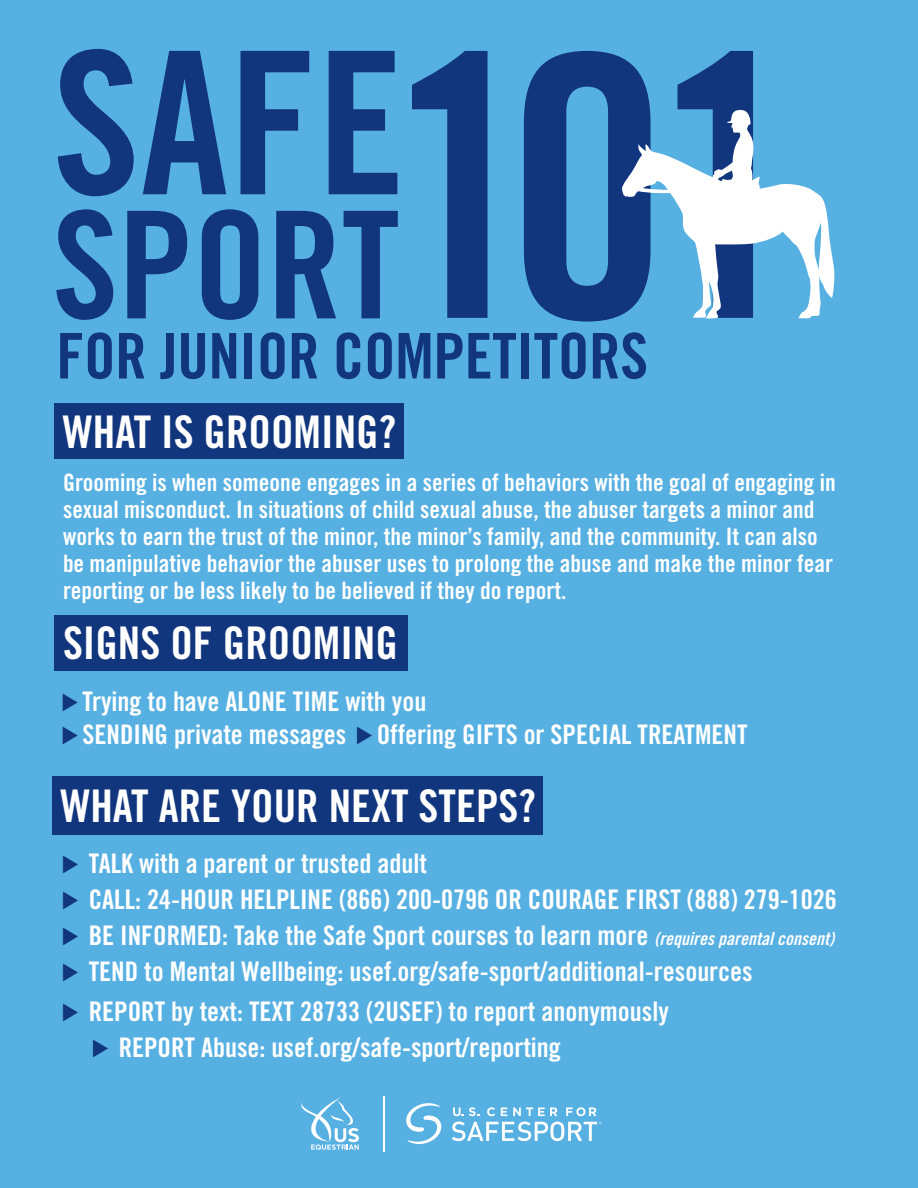
<style>
.page{position:relative;width:918px;height:1188px;background:#57b0e2}
.page>*{position:absolute;margin:0;border:0;box-sizing:border-box;transform-origin:0 0}
.t1{font:63px "Trade Gothic LT Std Bd Cn 20";letter-spacing:-.005em;color:#11367e}
.t2{font:45px "Trade Gothic LT Std Bd Cn 20";color:#fff}
.t3{font:27px "Trade Gothic LT Std Bd Cn 20";color:#fff}
.t4{font:24px/27px "Trade Gothic LT Std Bd Cn 20";color:#fff}
.s1{font-family:"Alright Sans";font-weight:700;color:#11367e}
.s2{font-family:"Trade Gothic LT Std Bd Cn 20 Obl";font-size:18px}
</style>
<div class="page">
<div style="left:54px;top:616px;width:353px;height:55px;background:#11367e"></div>
<div style="left:54px;top:404px;width:350px;height:55px;background:#11367e"></div>
<svg style="left:412px;top:51px;width:341px;height:271px;fill:#143b82"></svg>
<svg style="left:56px;top:209px;width:342px;height:111px"></svg>
<svg style="left:58px;top:49px;width:339px;height:147px"></svg>
<div style="left:52px;top:776px;width:491px;height:58px;background:#11367e"></div>
<svg style="left:622px;top:109px;width:213px;height:210px"></svg>
<svg style="left:301px;top:1097px;width:58px;height:53px"></svg>
<hr style="left:383px;top:1096px;width:1px;height:55px;background:#fff">
<svg style="left:453px;top:1107px;width:27px;height:9px"></svg>
<svg style="left:487px;top:1107px;width:8px;height:9px"></svg>
<svg style="left:501px;top:1107px;width:6px;height:9px"></svg>
<svg style="left:513px;top:1107px;width:44px;height:9px"></svg>
<svg style="left:566px;top:1107px;width:30px;height:9px"></svg>
<svg style="left:406px;top:1103px;width:36px;height:41px"></svg>
<svg style="left:452px;top:1122px;width:150px;height:19px"></svg>
<p class="t1" style="left:56px;top:318px;width:593px">FOR JUNIOR COMPETITORS</p>
<p class="t2" style="left:63px;top:405px;width:335px">WHAT IS GROOMING?</p>
<p class="t4" style="left:63px;top:468px;width:774px">Grooming is when someone engages in a series of behaviors with the goal of engaging in sexual misconduct. In situations of child sexual abuse, the abuser targets a minor and works to earn the trust of the minor, the minor’s family, and the community. It can also be manipulative behavior the abuser uses to prolong the abuse and make the minor fear reporting or be less likely to be believed if they do report.</p>
<p class="t2" style="left:63px;top:615px;width:336px">SIGNS OF GROOMING</p>
<p class="t3" style="left:58px;top:685px;width:370px"><span class="s1">▶</span>Trying to have ALONE TIME with you</p>
<p class="t3" style="left:58px;top:718px;width:691px"><span class="s1">▶</span>SENDING private messages <span class="s1">▶</span>Offering GIFTS or SPECIAL TREATMENT</p>
<p class="t2" style="left:60px;top:778px;width:477px">WHAT ARE YOUR NEXT STEPS?</p>
<p class="t3" style="left:58px;top:847px;width:370px"><span class="s1">▶</span> TALK with a parent or trusted adult</p>
<p class="t3" style="left:58px;top:883px;width:780px"><span class="s1">▶</span> CALL: 24-HOUR HELPLINE (866) 200-0796 OR COURAGE FIRST (888) 279-1026</p>
<p class="t3" style="left:58px;top:919px;width:777px"><span class="s1">▶</span> BE INFORMED: Take the Safe Sport courses to learn more <span class="s2">(requires parental consent)</span></p>
<p class="t3" style="left:58px;top:955px;width:696px"><span class="s1">▶</span> TEND to Mental Wellbeing: usef.org/safe-sport/additional-resources</p>
<p class="t3" style="left:58px;top:995px;width:612px"><span class="s1">▶</span> REPORT by text: TEXT 28733 (2USEF) to report anonymously</p>
<p class="t3" style="left:88px;top:1031px;width:474px"><span class="s1">▶</span> REPORT Abuse: usef.org/safe-sport/reporting</p>
</div>
